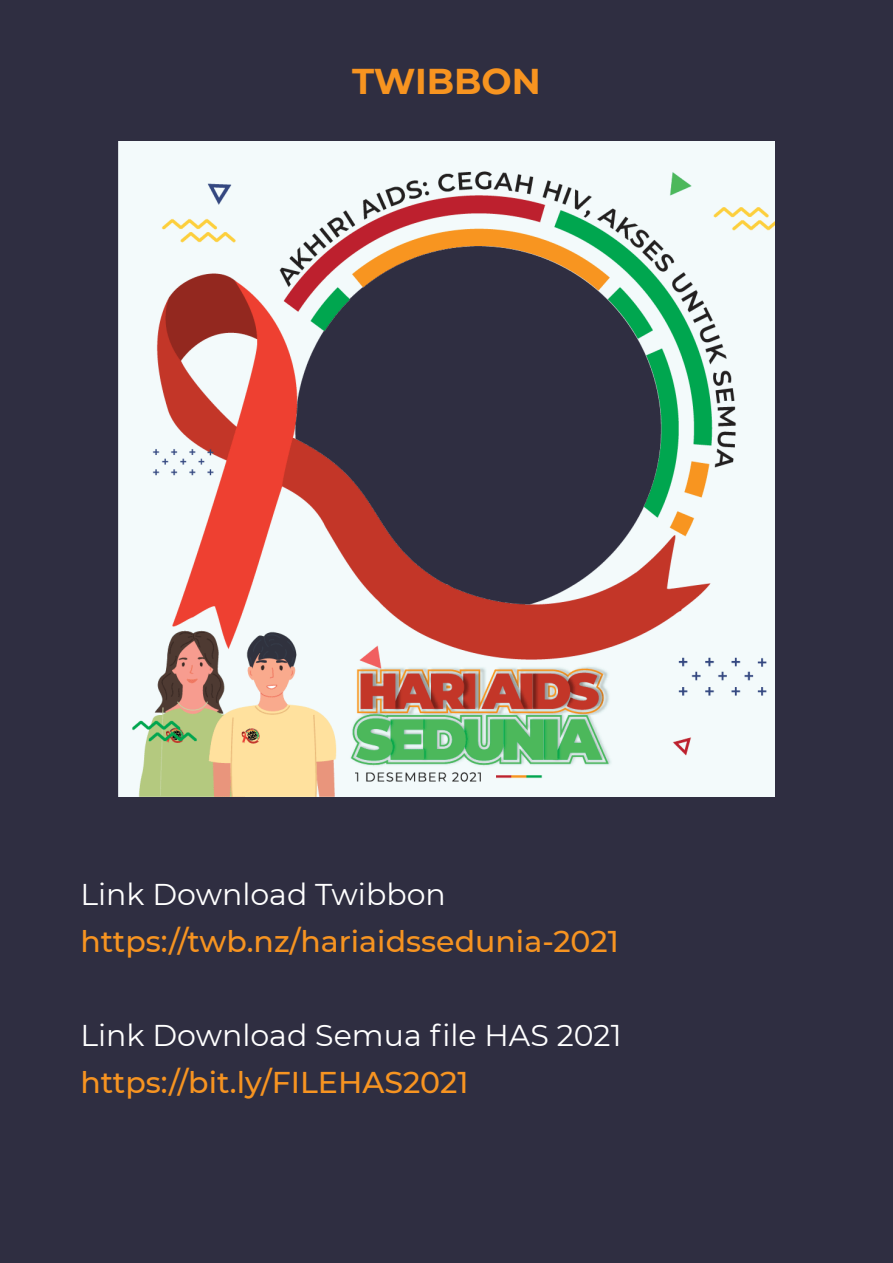
<style>
.page{position:relative;width:893px;height:1263px;background:#2f2e41}
.page>*{position:absolute;margin:0;border:0;box-sizing:border-box;transform-origin:0 0}
.t1{font:700 35.7px "Montserrat";color:#f79420}
.t2{font:500 30px "Montserrat";color:#f79421}
.t3{font:30px "Montserrat";color:#fff}
</style>
<div class="page">
<img style="left:119px;top:141px;width:655px;height:655px">
<p class="t1" style="left:352px;top:55px;width:190px">TWIBBON</p>
<p class="t3" style="left:80px;top:873px;width:367px">Link Download Twibbon</p>
<p class="t2" style="left:80px;top:920px;width:540px">https://twb.nz/hariaidssedunia-2021</p>
<p class="t3" style="left:80px;top:1015px;width:543px">Link Download Semua file HAS 2021</p>
<p class="t2" style="left:80px;top:1061px;width:390px">https://bit.ly/FILEHAS2021</p>
</div>
